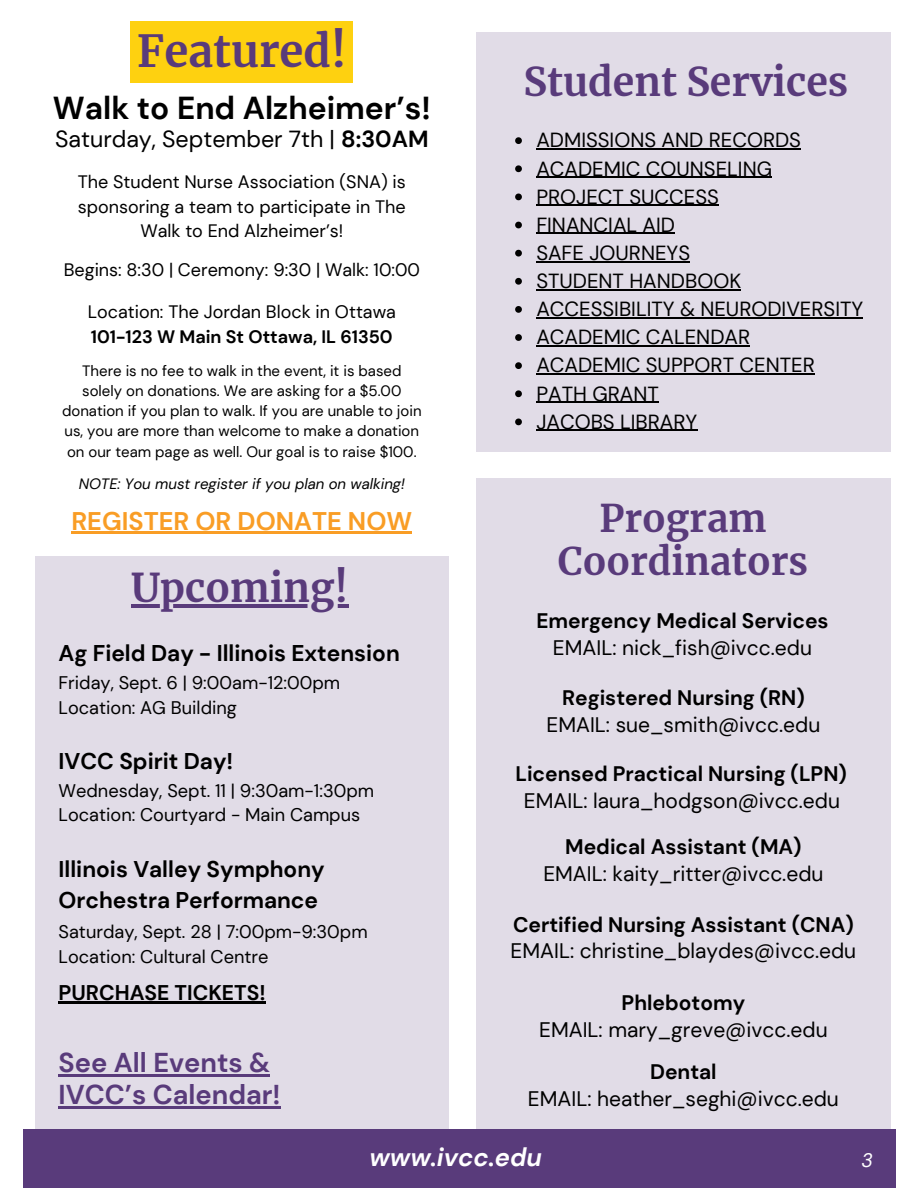
<style>
.page{position:relative;width:918px;height:1188px;background:#fff}
.page>*{position:absolute;margin:0;border:0;box-sizing:border-box;transform-origin:0 0}
.t1{font:700 43.65px "Merriweather";color:#593b7b}
.t2{font:700 39.15px "Merriweather";color:#593b7b}
.t3{font:700 37.65px/43.8px "Merriweather";color:#593b7b;text-align:center}
.t4{font:700 31.8px "DM Sans";color:#000}
.t5{font:700 27.3px/31.5px "DM Sans";color:#593b7b}
.t6{font:700 25.5px "DM Sans";color:#f99d25}
.t7{font:italic 700 25.5px "DM Sans";color:#fff}
.t8{font:23.25px "DM Sans";color:#000}
.t9{font:700 22.8px/31.5px "DM Sans";color:#000}
.t10{font:700 21.3px "DM Sans";color:#000}
.t11{font:21px "DM Sans";color:#000}
.t12{font:700 21px "DM Sans";color:#000}
.t13{font:20.4px "DM Sans";color:#000}
.t14{font:italic 19.5px "DM Sans";color:#fff}
.t15{font:18.3px "DM Sans";color:#000}
.t16{font:18.15px "DM Sans";color:#000}
.t17{font:18px/24.5px "DM Sans";color:#000;text-align:center}
.t18{font:700 18px "DM Sans";color:#000}
.t19{font:15px/20.2px "DM Sans";color:#000;text-align:center}
.t20{font:italic 15px "DM Sans";color:#000}
.s1{font-weight:700}
</style>
<div class="page">
<div style="left:35px;top:557px;width:413px;height:572px;background:#e1dce7"></div>
<div style="left:476px;top:32px;width:414px;height:420px;background:#e1dce7"></div>
<div style="left:476px;top:478px;width:414px;height:651px;background:#e1dce7"></div>
<div style="left:23px;top:1129px;width:872px;height:59px;background:#593b7b"></div>
<svg style="left:515px;top:137px;width:7px;height:7px"></svg>
<hr style="left:536px;top:149px;width:265px;height:1px;background:#000">
<svg style="left:515px;top:165px;width:7px;height:7px"></svg>
<hr style="left:536px;top:177px;width:236px;height:1px;background:#000">
<svg style="left:515px;top:194px;width:7px;height:6px"></svg>
<hr style="left:536px;top:205px;width:183px;height:1px;background:#000">
<svg style="left:515px;top:222px;width:7px;height:6px"></svg>
<hr style="left:536px;top:233px;width:139px;height:1px;background:#000">
<svg style="left:515px;top:250px;width:7px;height:7px"></svg>
<hr style="left:536px;top:261px;width:154px;height:1px;background:#000">
<svg style="left:515px;top:278px;width:7px;height:7px"></svg>
<hr style="left:536px;top:289px;width:205px;height:1px;background:#000">
<svg style="left:515px;top:306px;width:7px;height:7px"></svg>
<hr style="left:536px;top:317px;width:327px;height:1px;background:#000">
<svg style="left:515px;top:334px;width:7px;height:7px"></svg>
<hr style="left:536px;top:345px;width:214px;height:2px;background:#000">
<svg style="left:515px;top:362px;width:7px;height:7px"></svg>
<hr style="left:536px;top:374px;width:279px;height:1px;background:#000">
<svg style="left:515px;top:390px;width:7px;height:7px"></svg>
<hr style="left:536px;top:402px;width:123px;height:1px;background:#000">
<svg style="left:515px;top:419px;width:7px;height:6px"></svg>
<hr style="left:536px;top:430px;width:161px;height:1px;background:#000">
<hr style="left:131px;top:605px;width:217px;height:3px;background:#593b7b">
<div style="left:131px;top:21px;width:222px;height:62px;background:#fed110"></div>
<hr style="left:71px;top:531px;width:341px;height:2px;background:#f99d25">
<hr style="left:59px;top:1002px;width:207px;height:2px;background:#000">
<hr style="left:59px;top:1075px;width:211px;height:2px;background:#593b7b">
<hr style="left:59px;top:1106px;width:222px;height:2px;background:#593b7b">
<p class="t1" style="left:137px;top:24px;width:211px">Featured!</p>
<p class="t4" style="left:53px;top:88px;width:380px">Walk to End Alzheimer’s!</p>
<p class="t8" style="left:55px;top:124px;width:375px">Saturday, September 7th | <span class="s1">8:30AM</span></p>
<p class="t17" style="left:78px;top:170px;width:329px">The Student Nurse Association (SNA) is sponsoring a team to participate in The<br>Walk to End Alzheimer’s!</p>
<h2 class="t17" style="left:64px;top:257px;width:358px">Begins: 8:30 | Ceremony: 9:30 | Walk: 10:00</h2>
<p class="t17" style="left:88px;top:300px;width:310px">Location: The Jordan Block in Ottawa</p>
<p class="t18" style="left:91px;top:325px;width:303px">101-123 W Main St Ottawa, IL 61350</p>
<p class="t19" style="left:62px;top:360px;width:361px">There is no fee to walk in the event, it is based solely on donations. We are asking for a $5.00 donation if you plan to walk. If you are unable to join us, you are more than welcome to make a donation on our team page as well. Our goal is to raise $100.</p>
<p class="t20" style="left:79px;top:474px;width:328px">NOTE: You must register if you plan on walking!</p>
<p class="t6" style="left:71px;top:504px;width:342px">REGISTER OR DONATE NOW</p>
<p class="t2" style="left:131px;top:564px;width:219px">Upcoming!</p>
<p class="t9" style="left:59px;top:638px;width:343px">Ag Field Day - Illinois Extension</p>
<p class="t15" style="left:59px;top:671px;width:283px">Friday, Sept. 6 | 9:00am-12:00pm</p>
<p class="t15" style="left:59px;top:695px;width:180px">Location: AG Building</p>
<p class="t9" style="left:59px;top:746px;width:176px">IVCC Spirit Day!</p>
<p class="t15" style="left:59px;top:779px;width:317px">Wednesday, Sept. 11 | 9:30am-1:30pm</p>
<p class="t15" style="left:59px;top:803px;width:303px">Location: Courtyard - Main Campus</p>
<p class="t9" style="left:59px;top:853px;width:268px">Illinois Valley Symphony<br>Orchestra Performance</p>
<h6 class="t16" style="left:59px;top:920px;width:311px">Saturday, Sept. 28 | 7:00pm-9:30pm</h6>
<h5 class="t16" style="left:59px;top:945px;width:212px">Location: Cultural Centre</h5>
<h5 class="t10" style="left:59px;top:979px;width:209px">PURCHASE TICKETS!</h5>
<p class="t5" style="left:59px;top:1047px;width:224px">See All Events &amp;<br>IVCC’s Calendar!</p>
<p class="t2" style="left:524px;top:58px;width:326px">Student Services</p>
<h2 class="t13" style="left:536px;top:127px;width:266px">ADMISSIONS AND RECORDS</h2>
<h3 class="t13" style="left:536px;top:155px;width:237px">ACADEMIC COUNSELING</h3>
<p class="t13" style="left:536px;top:183px;width:184px">PROJECT SUCCESS</p>
<p class="t13" style="left:536px;top:212px;width:140px">FINANCIAL AID</p>
<p class="t13" style="left:536px;top:240px;width:155px">SAFE JOURNEYS</p>
<p class="t13" style="left:536px;top:268px;width:206px">STUDENT HANDBOOK</p>
<p class="t13" style="left:536px;top:296px;width:328px">ACCESSIBILITY &amp; NEURODIVERSITY</p>
<p class="t13" style="left:536px;top:324px;width:215px">ACADEMIC CALENDAR</p>
<p class="t13" style="left:536px;top:352px;width:280px">ACADEMIC SUPPORT CENTER</p>
<p class="t13" style="left:536px;top:380px;width:124px">PATH GRANT</p>
<p class="t13" style="left:536px;top:408px;width:163px">JACOBS LIBRARY</p>
<p class="t3" style="left:558px;top:496px;width:252px">Program<br>Coordinators</p>
<p class="t12" style="left:536px;top:608px;width:294px">Emergency Medical Services</p>
<p class="t11" style="left:553px;top:634px;width:261px">EMAIL: nick_fish@ivcc.edu</p>
<p class="t12" style="left:562px;top:684px;width:244px">Registered Nursing (RN)</p>
<p class="t11" style="left:547px;top:711px;width:275px">EMAIL: sue_smith@ivcc.edu</p>
<p class="t12" style="left:515px;top:760px;width:333px">Licensed Practical Nursing (LPN)</p>
<p class="t11" style="left:524px;top:787px;width:318px">EMAIL: laura_hodgson@ivcc.edu</p>
<p class="t12" style="left:565px;top:833px;width:238px">Medical Assistant (MA)</p>
<p class="t11" style="left:543px;top:860px;width:282px">EMAIL: kaity_ritter@ivcc.edu</p>
<p class="t12" style="left:513px;top:911px;width:342px">Certified Nursing Assistant (CNA)</p>
<h4 class="t11" style="left:511px;top:938px;width:347px">EMAIL: christine_blaydes@ivcc.edu</h4>
<h2 class="t12" style="left:622px;top:990px;width:125px">Phlebotomy</h2>
<p class="t11" style="left:539px;top:1016px;width:290px">EMAIL: mary_greve@ivcc.edu</p>
<p class="t12" style="left:650px;top:1058px;width:68px">Dental</p>
<p class="t11" style="left:528px;top:1085px;width:313px">EMAIL: heather_seghi@ivcc.edu</p>
<h1 class="t7" style="left:369px;top:1140px;width:174px">www.ivcc.edu</h1>
<p class="t14" style="left:862px;top:1148px;width:13px">3</p>
</div>
